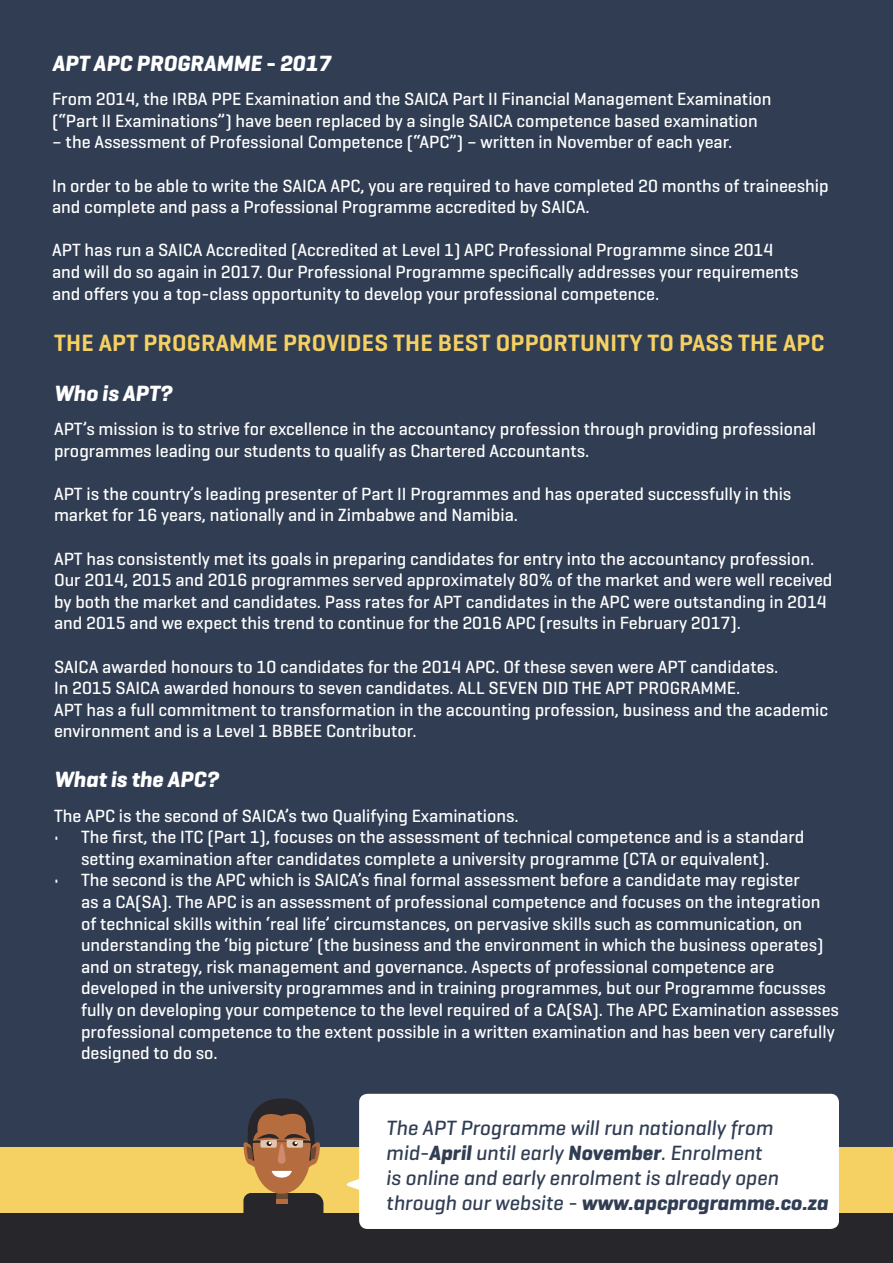
<style>
.page{position:relative;width:893px;height:1263px;background:#303d53}
.page>*{position:absolute;margin:0;border:0;box-sizing:border-box;transform-origin:0 0}
.t1{font:600 24px "Geogrotesque";letter-spacing:.01em;color:#f5d062}
.t2{font:italic 700 22.5px "Geogrotesque";color:#fff}
.t3{font:italic 500 21px/25.2px "Geogrotesque";color:#303d53}
.t4{font:500 18px/21.6px "Geogrotesque";color:#fff}
.s1{font-weight:700}
</style>
<div class="page">
<div style="left:0;top:1148px;width:893px;height:115px;background:#f5d062"></div>
<svg style="left:243px;top:1098px;width:80px;height:115px"></svg>
<div style="left:0;top:1213px;width:893px;height:50px;background:#27262a"></div>
<div style="left:359px;top:1094px;width:480px;height:135px;background:#fff;border-radius:9px"></div>
<svg style="left:346px;top:1178px;width:14px;height:13px"></svg>
<p class="t2" style="left:52px;top:49px;width:280px">APT APC PROGRAMME - 2017</p>
<p class="t4" style="left:52px;top:88px;width:721px">From 2014, the IRBA PPE Examination and the SAICA Part II Financial Management Examination (“Part II Examinations”) have been replaced by a single SAICA competence based examination</p>
<p class="t4" style="left:52px;top:131px;width:682px">– the Assessment of Professional Competence (“APC”) – written in November of each year.</p>
<p class="t4" style="left:52px;top:174px;width:778px">In order to be able to write the SAICA APC, you are required to have completed 20 months of traineeship and complete and pass a Professional Programme accredited by SAICA.</p>
<p class="t4" style="left:52px;top:239px;width:748px">APT has run a SAICA Accredited (Accredited at Level 1) APC Professional Programme since 2014 and will do so again in 2017. Our Professional Programme specifically addresses your requirements and offers you a top-class opportunity to develop your professional competence.</p>
<h1 class="t1" style="left:54px;top:327px;width:772px">THE APT PROGRAMME PROVIDES THE BEST OPPORTUNITY TO PASS THE APC</h1>
<p class="t2" style="left:54px;top:379px;width:120px">Who is APT?</p>
<p class="t4" style="left:54px;top:418px;width:764px">APT’s mission is to strive for excellence in the accountancy profession through providing professional programmes leading our students to qualify as Chartered Accountants.</p>
<p class="t4" style="left:54px;top:482px;width:739px">APT is the country’s leading presenter of Part II Programmes and has operated successfully in this market for 16 years, nationally and in Zimbabwe and Namibia.</p>
<p class="t4" style="left:54px;top:547px;width:780px">APT has consistently met its goals in preparing candidates for entry into the accountancy profession.<br>Our 2014, 2015 and 2016 programmes served approximately 80% of the market and were well received by both the market and candidates. Pass rates for APT candidates in the APC were outstanding in 2014 and 2015 and we expect this trend to continue for the 2016 APC (results in February 2017).</p>
<p class="t4" style="left:54px;top:655px;width:776px">SAICA awarded honours to 10 candidates for the 2014 APC. Of these seven were APT candidates.<br>In 2015 SAICA awarded honours to seven candidates. ALL SEVEN DID THE APT PROGRAMME.<br>APT has a full commitment to transformation in the accounting profession, business and the academic environment and is a Level 1 BBBEE Contributor.</p>
<p class="t2" style="left:54px;top:766px;width:166px">What is the APC?</p>
<p class="t4" style="left:54px;top:804px;width:466px">The APC is the second of SAICA’s two Qualifying Examinations.</p>
<p class="t4" style="left:54px;top:826px;width:752px;text-align:center">• The first, the ITC (Part 1), focuses on the assessment of technical competence and is a standard setting examination after candidates complete a university programme (CTA or equivalent).</p>
<p class="t4" style="left:81px;top:869px;width:759px;text-indent:-27px">• The second is the APC which is SAICA’s final formal assessment before a candidate may register<br>as a CA(SA). The APC is an assessment of professional competence and focuses on the integration of technical skills within ‘real life’ circumstances, on pervasive skills such as communication, on understanding the ‘big picture’ (the business and the environment in which the business operates) and on strategy, risk management and governance. Aspects of professional competence are developed in the university programmes and in training programmes, but our Programme focusses fully on developing your competence to the level required of a CA(SA). The APC Examination assesses professional competence to the extent possible in a written examination and has been very carefully designed to do so.</p>
<p class="t3" style="left:386px;top:1114px;width:444px">The APT Programme will run nationally from mid-<span class="s1">April</span> until early <span class="s1">November</span>. Enrolment<br>is online and early enrolment is already open through our website - <span class="s1">www.apcprogramme.co.za</span></p>
</div>
